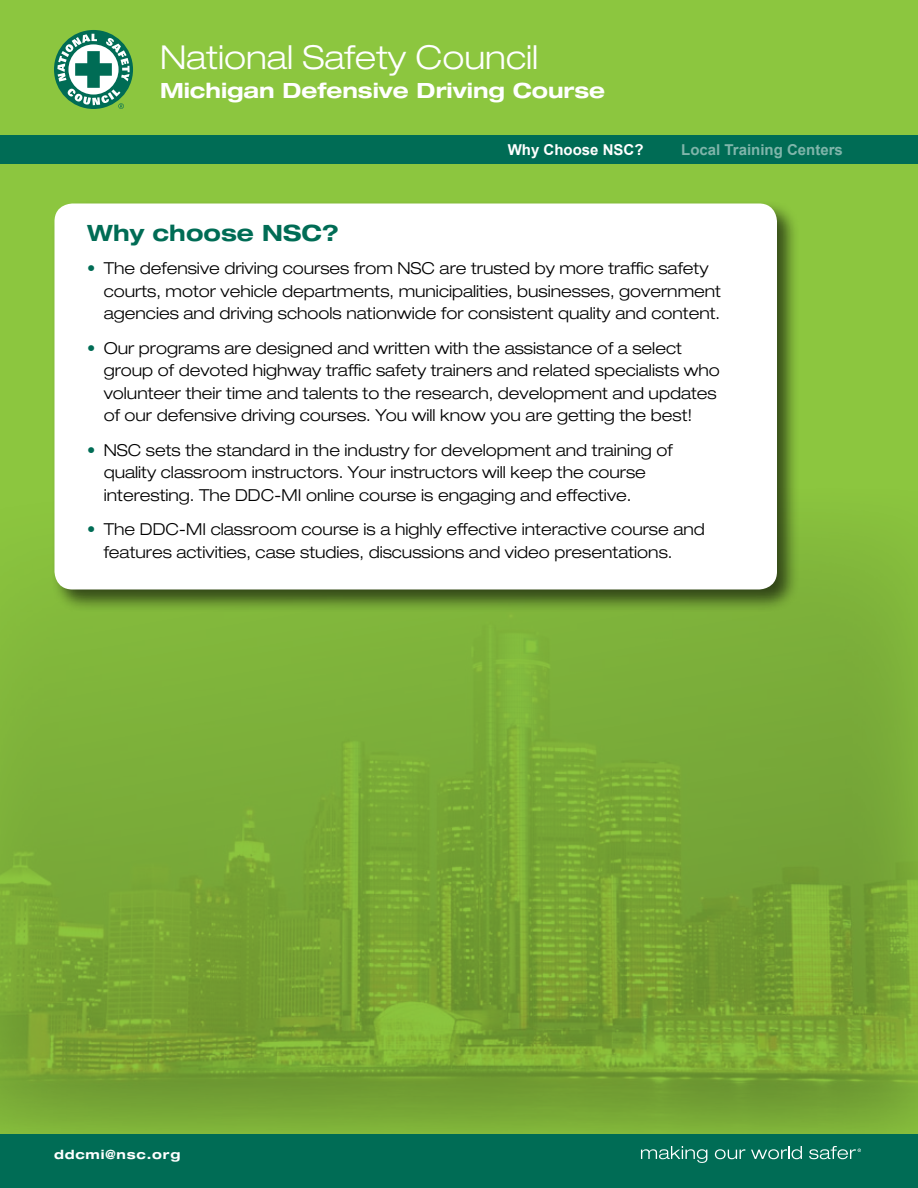
<style>
.page{position:relative;width:918px;height:1188px;background:#8cc63f}
.page>*{position:absolute;margin:0;border:0;box-sizing:border-box;transform-origin:0 0}
.t1{font:300 expanded 33px "Helvetica Neue LT Std";color:#fff}
.t2{font:700 expanded 22.5px "Helvetica Neue LT Std";color:#006c55}
.t3{font:700 expanded 21px "Helvetica Neue LT Std";color:#fff}
.t4{font:300 expanded 16.5px/22.5px "Helvetica Neue LT Std";color:#000}
.t5{font:700 15px "Arial";color:#80b5aa}
.t6{font:700 15px "Arial";color:#fff}
.t7{font:700 expanded 12.75px "Helvetica Neue LT Std";letter-spacing:.065em;color:#fff}
.s1{color:#006c55}
</style>
<div class="page">
<img style="left:0;top:537px;width:918px;height:597px">
<div style="left:0;top:135px;width:918px;height:28px;background:#006c55"></div>
<div style="left:0;top:1134px;width:918px;height:54px;background:#006c55"></div>
<div style="left:54px;top:30px;width:79px;height:79px;background:#006c55;border-radius:50%"></div>
<svg style="left:57px;top:34px;width:73px;height:75px"></svg>
<svg style="left:641px;top:1146px;width:66px;height:17px"></svg>
<svg style="left:715px;top:1149px;width:30px;height:10px"></svg>
<svg style="left:751px;top:1146px;width:51px;height:13px"></svg>
<svg style="left:809px;top:1146px;width:52px;height:13px"></svg>
<div style="left:50px;top:199px;width:749px;height:413px;background:#000;opacity:.6"></div>
<div style="left:54px;top:204px;width:723px;height:385px;background:#fff;border-radius:18px"></div>
<h1 class="t1" style="left:160px;top:37px;width:380px">National Safety Council</h1>
<p class="t3" style="left:160px;top:78px;width:447px">Michigan Defensive Driving Course</p>
<p class="t6" style="left:508px;top:139px;width:137px">Why Choose NSC?</p>
<p class="t5" style="left:681px;top:139px;width:163px">Local Training Centers</p>
<h2 class="t2" style="left:87px;top:219px;width:253px">Why choose NSC?</h2>
<p class="t4" style="left:104px;top:257px;width:619px;text-indent:-17px"><span class="s1">•</span> The defensive driving courses from NSC are trusted by more traffic safety courts, motor vehicle departments, municipalities, businesses, government agencies and driving schools nationwide for consistent quality and content.</p>
<p class="t4" style="left:104px;top:336px;width:618px;text-indent:-17px"><span class="s1">•</span> Our programs are designed and written with the assistance of a select group of devoted highway traffic safety trainers and related specialists who volunteer their time and talents to the research, development and updates of our defensive driving courses. You will know you are getting the best!</p>
<p class="t4" style="left:104px;top:438px;width:570px;text-indent:-17px"><span class="s1">•</span> NSC sets the standard in the industry for development and training of quality classroom instructors. Your instructors will keep the course interesting. The DDC-MI online course is engaging and effective.</p>
<p class="t4" style="left:104px;top:518px;width:603px;text-indent:-17px"><span class="s1">•</span> The DDC-MI classroom course is a highly effective interactive course and features activities, case studies, discussions and video presentations.</p>
<p class="t7" style="left:54px;top:1146px;width:128px">ddcmi@nsc.org</p>
</div>
